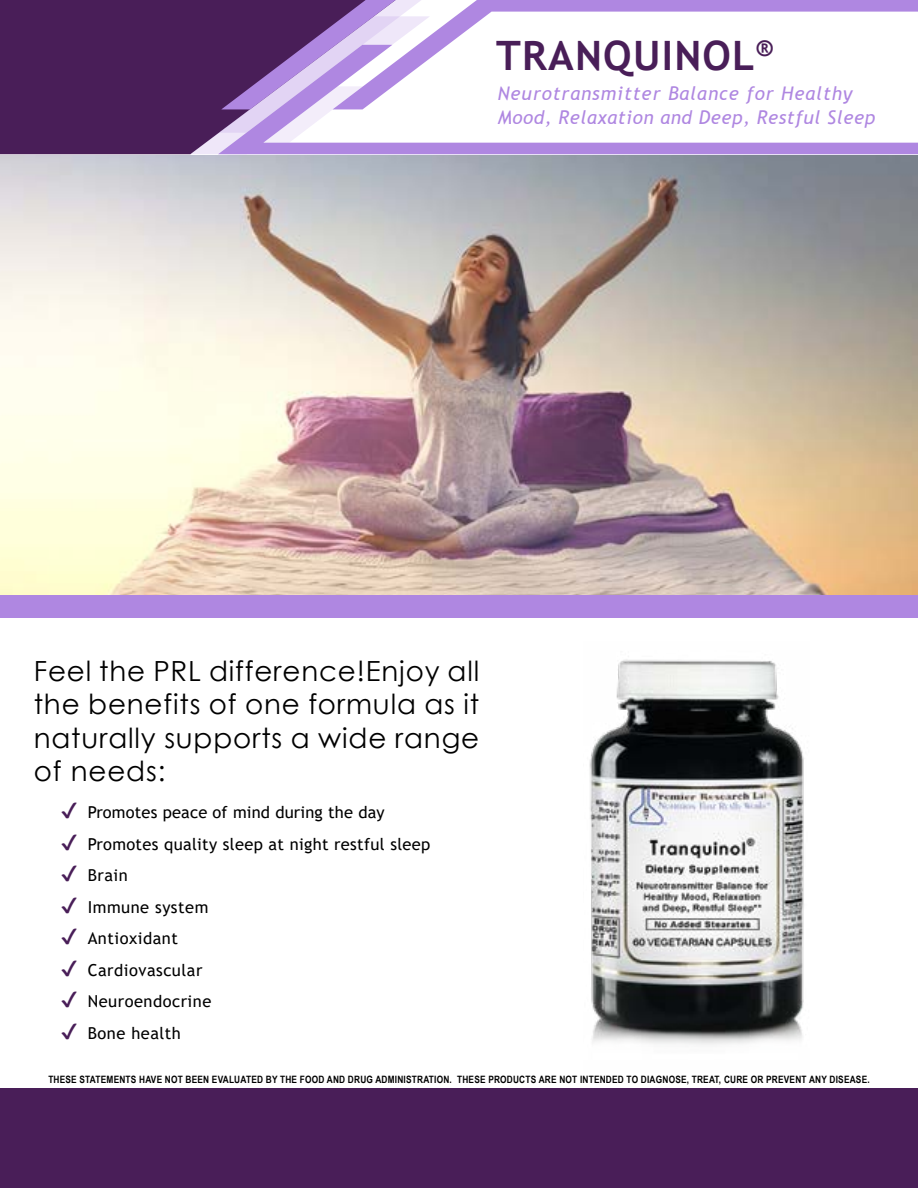
<style>
.page{position:relative;width:918px;height:1188px;background:#fff}
.page>*{position:absolute;margin:0;border:0;box-sizing:border-box;transform-origin:0 0}
.t1{font:700 40.5px "Trebuchet MS";letter-spacing:.03em;color:#491e58}
.t2{font:27.75px/33.3px "Century Gothic";letter-spacing:.03em;color:#000;text-align:justify}
.t3{font:italic 18.75px/24px "Trebuchet MS";letter-spacing:.05em;color:#af87e1}
.t4{font:16.5px "Trebuchet MS";letter-spacing:.03em;color:#000}
.t5{font:16.5px "Trebuchet MS";letter-spacing:.01em;color:#000}
.t6{font:700 10.2px "Arial Narrow";letter-spacing:.02em;color:#000}
.s1{font-family:"Meiryo";font-size:21px;color:#491e58}
</style>
<div class="page">
<img style="left:0;top:154px;width:918px;height:442px">
<div style="left:0;top:596px;width:918px;height:22px;background:#af87e1"></div>
<img style="left:589px;top:659px;width:215px;height:386px">
<div style="left:0;top:0;width:190px;height:154px;background:#491e58"></div>
<svg style="left:430px;top:142px;width:488px;height:12px;background:#b38de2"></svg>
<svg style="left:430px;top:0;width:488px;height:58px"></svg>
<svg style="left:190px;top:0;width:240px;height:154px"></svg>
<div style="left:0;top:1088px;width:918px;height:100px;background:#491e58"></div>
<h1 class="t1" style="left:496px;top:30px;width:278px">TRANQUINOL<sup>®</sup></h1>
<h3 class="t3" style="left:498px;top:82px;width:379px">Neurotransmitter Balance for Healthy<br>Mood, Relaxation and Deep, Restful Sleep</h3>
<h2 class="t2" style="left:34px;top:654px;width:447px">Feel the PRL difference!Enjoy all the benefits of one formula as it naturally supports a wide range of needs:</h2>
<h3 class="t5" style="left:61px;top:802px;width:325px"><span class="s1">✔</span> Promotes peace of mind during the day</h3>
<h3 class="t4" style="left:61px;top:834px;width:371px"><span class="s1">✔</span> Promotes quality sleep at night restful sleep</h3>
<h3 class="t4" style="left:61px;top:865px;width:69px"><span class="s1">✔</span> Brain</h3>
<h3 class="t4" style="left:61px;top:897px;width:149px"><span class="s1">✔</span> Immune system</h3>
<h3 class="t4" style="left:61px;top:928px;width:119px"><span class="s1">✔</span> Antioxidant</h3>
<h3 class="t4" style="left:61px;top:960px;width:143px"><span class="s1">✔</span> Cardiovascular</h3>
<h3 class="t4" style="left:61px;top:991px;width:152px"><span class="s1">✔</span> Neuroendocrine</h3>
<h3 class="t4" style="left:61px;top:1023px;width:122px"><span class="s1">✔</span> Bone health</h3>
<p class="t6" style="left:48px;top:1072px;width:823px">THESE STATEMENTS HAVE NOT BEEN EVALUATED BY THE FOOD AND DRUG ADMINISTRATION. THESE PRODUCTS ARE NOT INTENDED TO DIAGNOSE, TREAT, CURE OR PREVENT ANY DISEASE.</p>
</div>
